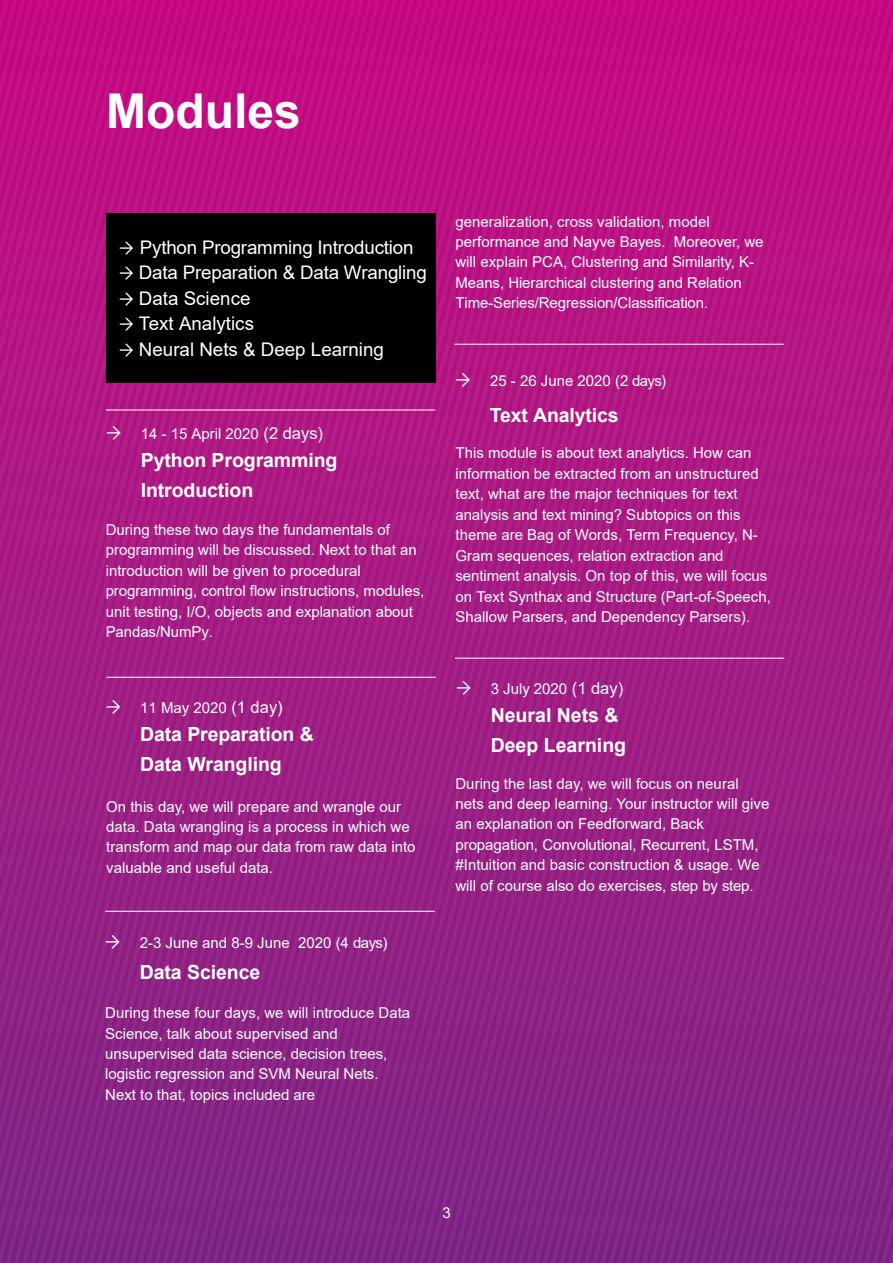
<style>
.page{position:relative;width:893px;height:1263px;background:#fff}
.page>*{position:absolute;margin:0;border:0;box-sizing:border-box;transform-origin:0 0}
.t1{font:700 48px "Arial";color:#fff}
.t2{font:700 19.5px/29.4px "Arial";letter-spacing:-.005em;color:#fff}
.t3{font:18.75px "Arial";letter-spacing:-.01em;color:#fff}
.t4{font:15px/20.4px "Arial";color:#fff}
.t5{font:15px "Arial";color:#fff}
.s1{font-family:"Realist"}
.s2{font-family:"Realist";font-size:19.5px}
.s3{font-size:16.5px}
</style>
<div class="page">
<div style="left:0;top:0;width:893px;height:1263px;background:linear-gradient(to bottom,#c80d82,#7f2985)"></div>
<div style="left:106px;top:213px;width:330px;height:170px;background:#000"></div>
<hr style="left:106px;top:410px;width:329px;height:1px;background:#fff">
<hr style="left:106px;top:677px;width:330px;height:1px;background:#fff">
<hr style="left:105px;top:911px;width:330px;height:1px;background:#fff">
<hr style="left:454px;top:344px;width:330px;height:1px;background:#fff">
<hr style="left:455px;top:658px;width:329px;height:1px;background:#fff">
<h1 class="t1" style="left:106px;top:78px;width:196px">Modules</h1>
<p class="t3" style="left:119px;top:234px;width:296px"><span class="s1">→</span> Python Programming Introduction</p>
<p class="t3" style="left:119px;top:260px;width:309px"><span class="s1">→</span> Data Preparation &amp; Data Wrangling</p>
<p class="t3" style="left:119px;top:285px;width:133px"><span class="s1">→</span> Data Science</p>
<p class="t3" style="left:119px;top:311px;width:136px"><span class="s1">→</span> Text Analytics</p>
<p class="t3" style="left:119px;top:336px;width:266px"><span class="s1">→</span> Neural Nets &amp; Deep Learning</p>
<p class="t4" style="left:106px;top:423px;width:218px"><span class="s2">→</span> 14 - 15 April 2020 <span class="s3">(2 days)</span></p>
<h2 class="t2" style="left:141px;top:446px;width:198px">Python Programming<br>Introduction</h2>
<p class="t4" style="left:106px;top:519px;width:320px">During these two days the fundamentals of programming will be discussed. Next to that an introduction will be given to procedural programming, control flow instructions, modules, unit testing, I/O, objects and explanation about Pandas/NumPy.</p>
<p class="t4" style="left:106px;top:697px;width:178px"><span class="s2">→</span> 11 May 2020 <span class="s3">(1 day)</span></p>
<h2 class="t2" style="left:140px;top:720px;width:175px">Data Preparation &amp;<br>Data Wrangling</h2>
<p class="t4" style="left:106px;top:796px;width:311px">On this day, we will prepare and wrangle our data. Data wrangling is a process in which we transform and map our data from raw data into valuable and useful data.</p>
<p class="t4" style="left:105px;top:932px;width:284px"><span class="s2">→</span> 2-3 June and 8-9 June 2020 (4 days)</p>
<h2 class="t2" style="left:140px;top:957px;width:122px">Data Science</h2>
<p class="t4" style="left:105px;top:1002px;width:307px">During these four days, we will introduce Data Science, talk about supervised and unsupervised data science, decision trees, logistic regression and SVM Neural Nets.<br>Next to that, topics included are</p>
<p class="t4" style="left:455px;top:211px;width:310px">generalization, cross validation, model performance and Nayve Bayes. Moreover, we will explain PCA, Clustering and Similarity, K-Means, Hierarchical clustering and Relation Time-Series/Regression/Classification.</p>
<p class="t4" style="left:455px;top:370px;width:212px"><span class="s2">→</span> 25 - 26 June 2020 (2 days)</p>
<h2 class="t2" style="left:490px;top:400px;width:130px">Text Analytics</h2>
<p class="t4" style="left:455px;top:443px;width:317px">This module is about text analytics. How can information be extracted from an unstructured text, what are the major techniques for text analysis and text mining? Subtopics on this theme are Bag of Words, Term Frequency, N-Gram sequences, relation extraction and sentiment analysis. On top of this, we will focus on Text Synthax and Structure (Part-of-Speech, Shallow Parsers, and Dependency Parsers).</p>
<p class="t4" style="left:456px;top:679px;width:168px"><span class="s2">→</span> 3 July 2020 <span class="s3">(1 day)</span></p>
<h2 class="t2" style="left:491px;top:701px;width:137px">Neural Nets &amp;<br>Deep Learning</h2>
<p class="t4" style="left:455px;top:773px;width:315px">During the last day, we will focus on neural nets and deep learning. Your instructor will give an explanation on Feedforward, Back propagation, Convolutional, Recurrent, LSTM, #Intuition and basic construction &amp; usage. We will of course also do exercises, step by step.</p>
<p class="t5" style="left:442px;top:1202px;width:10px">3</p>
</div>
